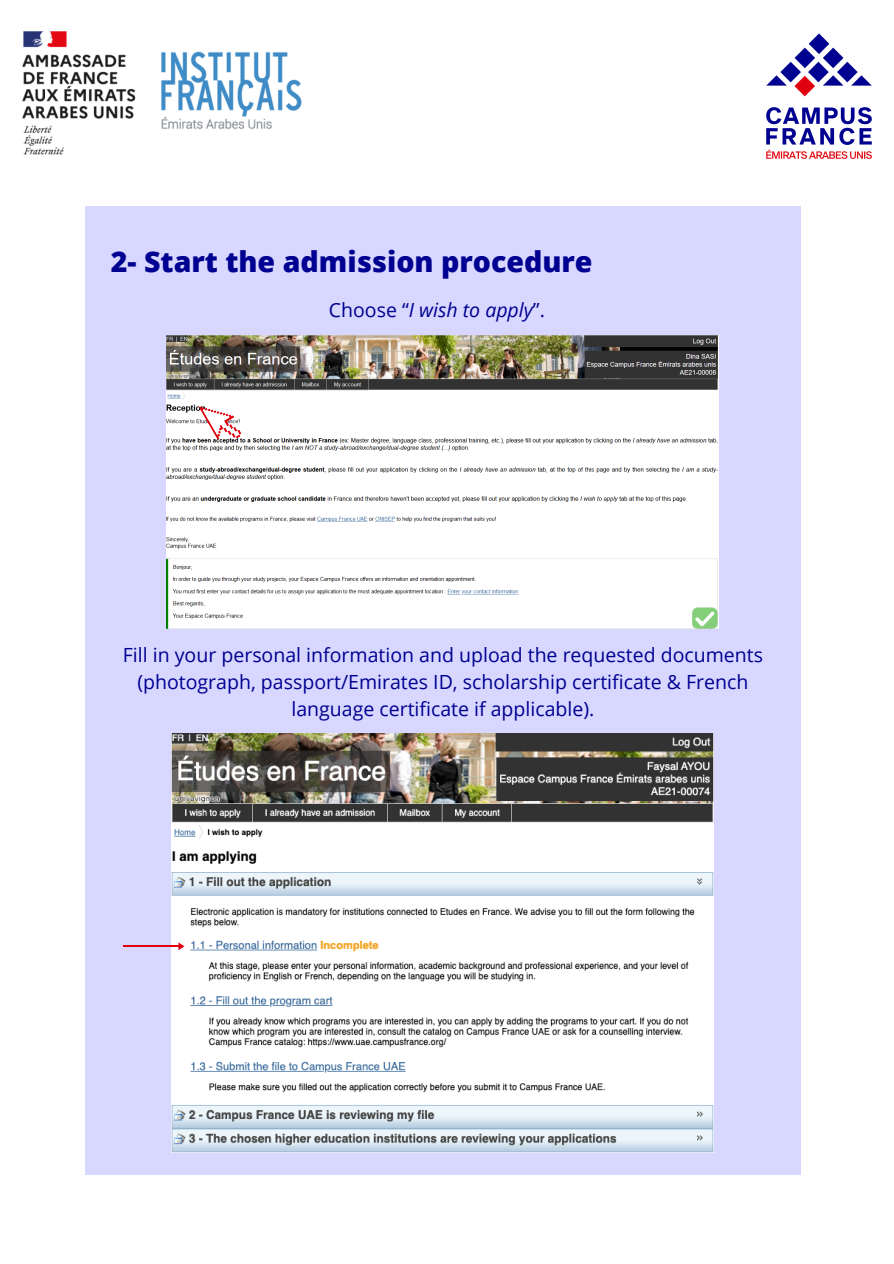
<style>
.page{position:relative;width:894px;height:1264px;background:#fff}
.page>*{position:absolute;margin:0;border:0;box-sizing:border-box;transform-origin:0 0}
.t1{font:800 28.5px "Open Sans";color:#000091}
.t2{font:19.5px/27px "Open Sans";color:#000091;text-align:center}
.t3{font:italic 19.5px "Open Sans";color:#000091}
.s1{font-style:normal}
</style>
<div class="page">
<img style="left:766px;top:33px;width:106px;height:126px">
<img style="left:22px;top:31px;width:280px;height:124px">
<div style="left:85px;top:206px;width:715px;height:969px;background:#d7d7ff"></div>
<img style="left:166px;top:335px;width:552px;height:293px">
<svg style="left:199px;top:394px;width:45px;height:53px;background:#efdadb"></svg>
<img style="left:172px;top:733px;width:541px;height:419px">
<hr style="left:124px;top:945px;width:56px;height:1px;background:#e2000f">
<svg style="left:178px;top:942px;width:6px;height:8px"></svg>
<p class="t1" style="left:111px;top:242px;width:483px">2- Start the admission procedure</p>
<p class="t3" style="left:329px;top:296px;width:217px"><span class="s1">Choose “</span>I wish to apply<span class="s1">”.</span></p>
<p class="t2" style="left:123px;top:641px;width:641px">Fill in your personal information and upload the requested documents (photograph, passport/Emirates ID, scholarship certificate &amp; French language certificate if applicable).</p>
</div>
